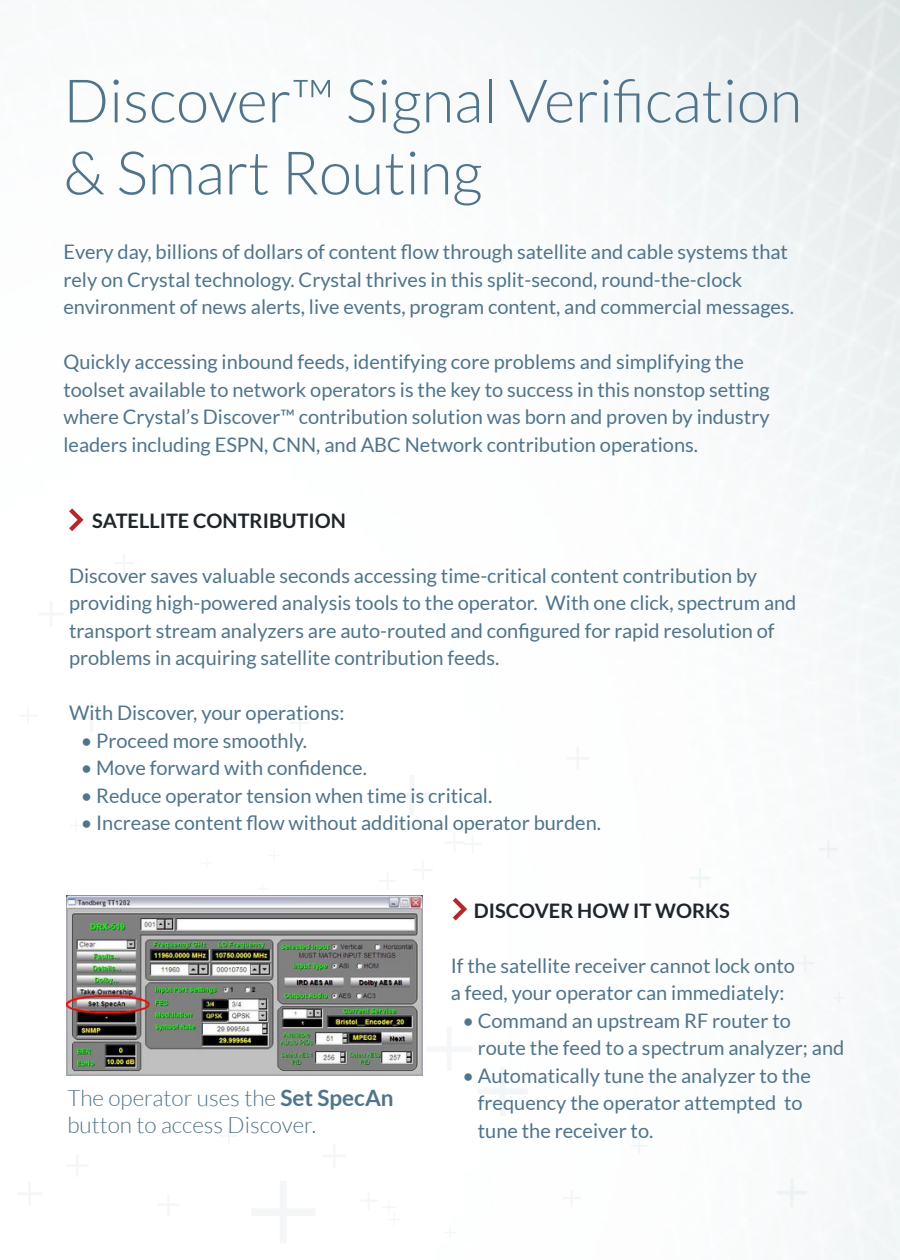
<style>
.page{position:relative;width:900px;height:1260px;background:#fff}
.page>*{position:absolute;margin:0;border:0;box-sizing:border-box;transform-origin:0 0}
.t1{font:300 60px/72px "Lato";color:#50748a}
.t2{font:300 22.5px/27px "Lato";color:#50748a}
.t3{font:20px/27.5px "Lato";color:#50748a}
.t4{font:700 20px "Lato";color:#1e252b}
.s1{font-weight:700}
</style>
<div class="page">
<img style="left:66px;top:0;width:834px;height:1260px">
<svg style="left:70px;top:820px;width:12px;height:12px"></svg>
<svg style="left:66px;top:891px;width:7px;height:10px"></svg>
<svg style="left:322px;top:1144px;width:25px;height:24px"></svg>
<svg style="left:478px;top:1067px;width:50px;height:49px"></svg>
<svg style="left:391px;top:775px;width:42px;height:41px"></svg>
<svg style="left:427px;top:1027px;width:45px;height:44px"></svg>
<svg style="left:631px;top:1138px;width:17px;height:16px"></svg>
<svg style="left:563px;top:1190px;width:18px;height:17px"></svg>
<svg style="left:777px;top:1178px;width:30px;height:29px"></svg>
<svg style="left:811px;top:1043px;width:14px;height:14px"></svg>
<svg style="left:833px;top:992px;width:12px;height:11px"></svg>
<svg style="left:796px;top:955px;width:18px;height:17px"></svg>
<svg style="left:566px;top:747px;width:23px;height:23px"></svg>
<svg style="left:444px;top:833px;width:38px;height:20px"></svg>
<svg style="left:359px;top:1192px;width:42px;height:34px"></svg>
<svg style="left:251px;top:1181px;width:65px;height:63px"></svg>
<svg style="left:158px;top:1194px;width:21px;height:21px"></svg>
<svg style="left:18px;top:1182px;width:24px;height:23px"></svg>
<svg style="left:66px;top:1154px;width:23px;height:23px"></svg>
<svg style="left:241px;top:1095px;width:14px;height:13px"></svg>
<svg style="left:379px;top:872px;width:18px;height:18px"></svg>
<svg style="left:413px;top:860px;width:20px;height:20px"></svg>
<svg style="left:819px;top:840px;width:19px;height:18px"></svg>
<svg style="left:690px;top:868px;width:20px;height:20px"></svg>
<svg style="left:444px;top:1227px;width:12px;height:11px"></svg>
<svg style="left:220px;top:1127px;width:18px;height:17px"></svg>
<svg style="left:257px;top:884px;width:11px;height:10px"></svg>
<svg style="left:269px;top:850px;width:11px;height:11px"></svg>
<svg style="left:201px;top:857px;width:11px;height:11px"></svg>
<svg style="left:290px;top:713px;width:20px;height:19px"></svg>
<svg style="left:77px;top:703px;width:30px;height:29px"></svg>
<svg style="left:20px;top:707px;width:17px;height:17px"></svg>
<svg style="left:39px;top:602px;width:25px;height:24px"></svg>
<svg style="left:114px;top:554px;width:20px;height:19px"></svg>
<svg style="left:69px;top:508px;width:15px;height:23px"></svg>
<img style="left:67px;top:895px;width:355px;height:180px">
<svg style="left:453px;top:898px;width:14px;height:23px"></svg>
<h1 class="t1" style="left:63px;top:65px;width:740px">Discover™ Signal Verification &amp; Smart Routing</h1>
<p class="t3" style="left:63px;top:238px;width:732px">Every day, billions of dollars of content flow through satellite and cable systems that rely on Crystal technology. Crystal thrives in this split-second, round-the-clock environment of news alerts, live events, program content, and commercial messages.</p>
<p class="t3" style="left:63px;top:348px;width:708px">Quickly accessing inbound feeds, identifying core problems and simplifying the toolset available to network operators is the key to success in this nonstop setting where Crystal’s Discover™ contribution solution was born and proven by industry leaders including ESPN, CNN, and ABC Network contribution operations.</p>
<p class="t4" style="left:92px;top:509px;width:255px">SATELLITE CONTRIBUTION</p>
<p class="t3" style="left:69px;top:561px;width:729px">Discover saves valuable seconds accessing time-critical content contribution by providing high-powered analysis tools to the operator. With one click, spectrum and transport stream analyzers are auto-routed and configured for rapid resolution of problems in acquiring satellite contribution feeds.</p>
<p class="t3" style="left:69px;top:699px;width:277px">With Discover, your operations:</p>
<p class="t3" style="left:81px;top:726px;width:228px">• Proceed more smoothly.</p>
<p class="t3" style="left:81px;top:754px;width:288px">• Move forward with confidence.</p>
<p class="t3" style="left:81px;top:781px;width:413px">• Reduce operator tension when time is critical.</p>
<p class="t3" style="left:81px;top:809px;width:522px">• Increase content flow without additional operator burden.</p>
<p class="t2" style="left:67px;top:1084px;width:328px">The operator uses the <span class="s1">Set SpecAn </span>button to access Discover.</p>
<p class="t4" style="left:474px;top:899px;width:257px">DISCOVER HOW IT WORKS</p>
<p class="t3" style="left:451px;top:952px;width:346px">If the satellite receiver cannot lock onto a feed, your operator can immediately:</p>
<p class="t3" style="left:478px;top:1007px;width:368px;text-indent:-15px">• Command an upstream RF router to<br>route the feed to a spectrum analyzer; and</p>
<p class="t3" style="left:478px;top:1062px;width:335px;text-indent:-15px">• Automatically tune the analyzer to the frequency the operator attempted to tune the receiver to.</p>
</div>
